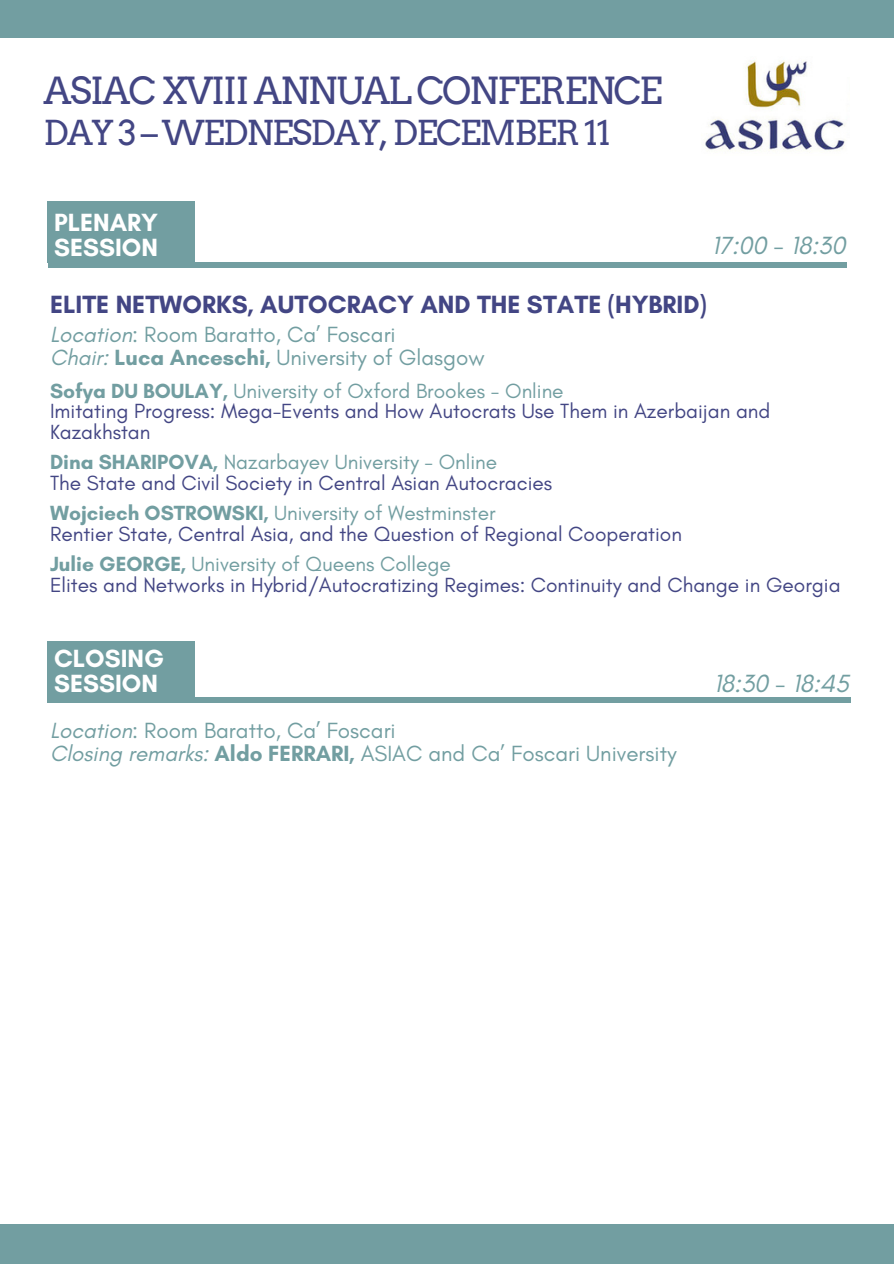
<style>
.page{position:relative;width:894px;height:1264px;background:#fff}
.page>*{position:absolute;margin:0;border:0;box-sizing:border-box;transform-origin:0 0}
.t1{font:37.35px "Arvo";letter-spacing:-.05em;color:#434684}
.t2{font:34.35px "Arvo";letter-spacing:-.05em;color:#434684}
.t3{font:700 25.35px "Glacial Indifference";color:#434684}
.t4{font:700 25.35px/24.8px "Glacial Indifference";color:#fff}
.t5{font:italic 25.35px "Glacial Indifference";color:#729ea1}
.t6{font:22.35px/22.4px "Glacial Indifference";color:#729ea1}
.t7{font:20.85px/20.5px "Glacial Indifference";color:#434684}
.s1{font-style:italic}
.s2{font-weight:700}
.s3{font-weight:700;color:#729ea1}
.s4{color:#729ea1}
</style>
<div class="page">
<div style="left:48px;top:262px;width:798px;height:6px;background:#729ea1"></div>
<div style="left:47px;top:200px;width:148px;height:62px;background:#729ea1"></div>
<div style="left:0;top:1224px;width:893px;height:39px;background:#729ea1"></div>
<div style="left:0;top:0;width:893px;height:38px;background:#729ea1"></div>
<img style="left:703px;top:60px;width:142px;height:91px">
<div style="left:52px;top:697px;width:798px;height:6px;background:#729ea1"></div>
<div style="left:48px;top:641px;width:147px;height:62px;background:#729ea1"></div>
<h1 class="t1" style="left:44px;top:69px;width:620px">ASIAC XVIII ANNUAL CONFERENCE</h1>
<h1 class="t2" style="left:44px;top:112px;width:568px">DAY 3 – WEDNESDAY, DECEMBER 11</h1>
<p class="t4" style="left:54px;top:209px;width:105px">PLENARY<br>SESSION</p>
<p class="t5" style="left:711px;top:230px;width:135px">17:00 - 18:30</p>
<p class="t3" style="left:50px;top:288px;width:658px">ELITE NETWORKS, AUTOCRACY AND THE STATE (HYBRID)</p>
<p class="t6" style="left:50px;top:323px;width:436px"><span class="s1">Location</span>: Room Baratto, Ca’ Foscari<br><span class="s1">Chair:</span> <span class="s2">Luca Anceschi,</span> University of Glasgow</p>
<p class="t7" style="left:50px;top:380px;width:721px"><span class="s3">Sofya DU BOULAY,</span> <span class="s4">University of Oxford Brookes - Online<br></span>Imitating Progress: Mega-Events and How Autocrats Use Them in Azerbaijan and<br>Kazakhstan</p>
<p class="t7" style="left:50px;top:451px;width:503px"><span class="s3">Dina SHARIPOVA,</span> <span class="s4">Nazarbayev University - Online<br></span>The State and Civil Society in Central Asian Autocracies</p>
<p class="t7" style="left:50px;top:502px;width:633px"><span class="s3">Wojciech OSTROWSKI,</span> <span class="s4">University of Westminster<br></span>Rentier State, Central Asia, and the Question of Regional Cooperation</p>
<p class="t7" style="left:50px;top:553px;width:791px"><span class="s3">Julie GEORGE,</span> <span class="s4">University of Queens College<br></span>Elites and Networks in Hybrid/Autocratizing Regimes: Continuity and Change in Georgia</p>
<h3 class="t4" style="left:54px;top:646px;width:111px">CLOSING<br>SESSION</h3>
<p class="t6" style="left:50px;top:719px;width:628px"><span class="s1">Location</span>: Room Baratto, Ca’ Foscari<br><span class="s1">Closing remarks:</span> <span class="s2">Aldo FERRARI,</span> ASIAC and Ca’ Foscari University</p>
<h2 class="t5" style="left:713px;top:668px;width:137px">18:30 - 18:45</h2>
</div>
